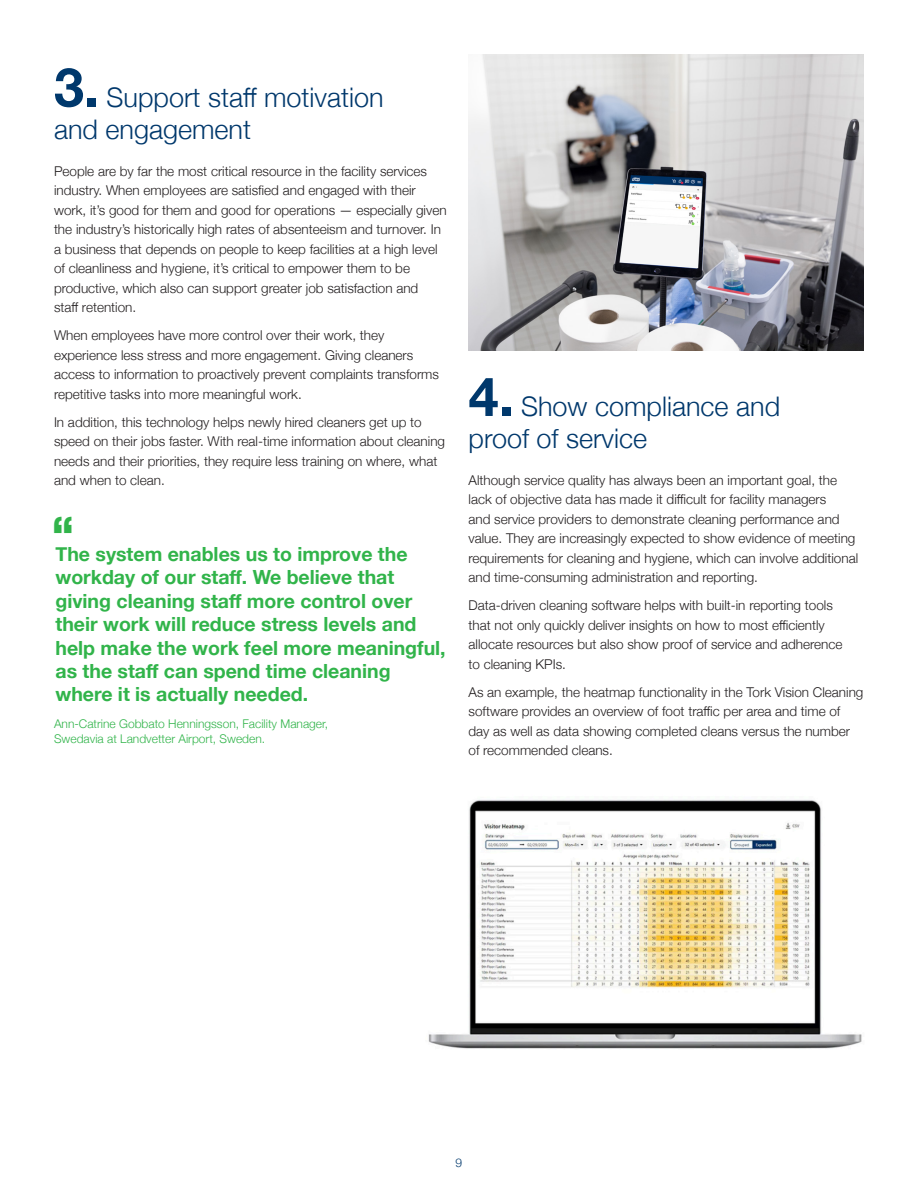
<style>
.page{position:relative;width:918px;height:1188px;background:#fff}
.page>*{position:absolute;margin:0;border:0;box-sizing:border-box;transform-origin:0 0}
.t1{font:900 condensed 43.5px "Helvetica Neue";color:#31b44a}
.Heading_3{font:300 27px/32.4px "Helvetica Neue";color:#00386c}
.t2{font:700 19.5px/23.4px "Helvetica Neue";color:#31b44a}
.t3{font:300 13.5px/19.5px "Helvetica Neue";color:#231f20}
.t4{font:300 12px/15px "Helvetica Neue";color:#31b44a}
.t5{font:300 12px "Helvetica Neue";color:#00386c}
.s1{font-weight:700;font-size:54px}
</style>
<div class="page">
<img style="left:468px;top:54px;width:396px;height:297px">
<img style="left:428px;top:799px;width:434px;height:250px">
<p class="Heading_3" style="left:54px;top:79px;width:331px"><span class="s1">3.</span> Support staff motivation and engagement</p>
<p class="t3" style="left:54px;top:160px;width:394px">People are by far the most critical resource in the facility services industry. When employees are satisfied and engaged with their work, it’s good for them and good for operations — especially given the industry’s historically high rates of absenteeism and turnover. In a business that depends on people to keep facilities at a high level of cleanliness and hygiene, it’s critical to empower them to be productive, which also can support greater job satisfaction and<br>staff retention.</p>
<p class="t3" style="left:54px;top:325px;width:387px">When employees have more control over their work, they experience less stress and more engagement. Giving cleaners access to information to proactively prevent complaints transforms repetitive tasks into more meaningful work.</p>
<p class="t3" style="left:54px;top:411px;width:393px">In addition, this technology helps newly hired cleaners get up to speed on their jobs faster. With real-time information about cleaning needs and their priorities, they require less training on where, what and when to clean.</p>
<p class="t1" style="left:52px;top:496px;width:22px">“</p>
<p class="t2" style="left:56px;top:543px;width:392px">The system enables us to improve the workday of our staff. We believe that giving cleaning staff more control over their work will reduce stress levels and help make the work feel more meaningful, as the staff can spend time cleaning where it is actually needed.</p>
<p class="t4" style="left:54px;top:715px;width:276px">Ann-Catrine Gobbato Henningsson, Facility Manager,<br>Swedavia at Landvetter Airport, Sweden.</p>
<p class="Heading_3" style="left:469px;top:388px;width:313px"><span class="s1">4.</span> Show compliance and proof of service</p>
<p class="t3" style="left:469px;top:469px;width:391px">Although service quality has always been an important goal, the lack of objective data has made it difficult for facility managers<br>and service providers to demonstrate cleaning performance and value. They are increasingly expected to show evidence of meeting requirements for cleaning and hygiene, which can involve additional and time-consuming administration and reporting.</p>
<p class="t3" style="left:469px;top:595px;width:375px">Data-driven cleaning software helps with built-in reporting tools that not only quickly deliver insights on how to most efficiently allocate resources but also show proof of service and adherence to cleaning KPIs.</p>
<p class="t3" style="left:469px;top:681px;width:396px">As an example, the heatmap functionality in the Tork Vision Cleaning software provides an overview of foot traffic per area and time of day as well as data showing completed cleans versus the number of recommended cleans.</p>
<p class="t5" style="left:456px;top:1153px;width:8px">9</p>
</div>
